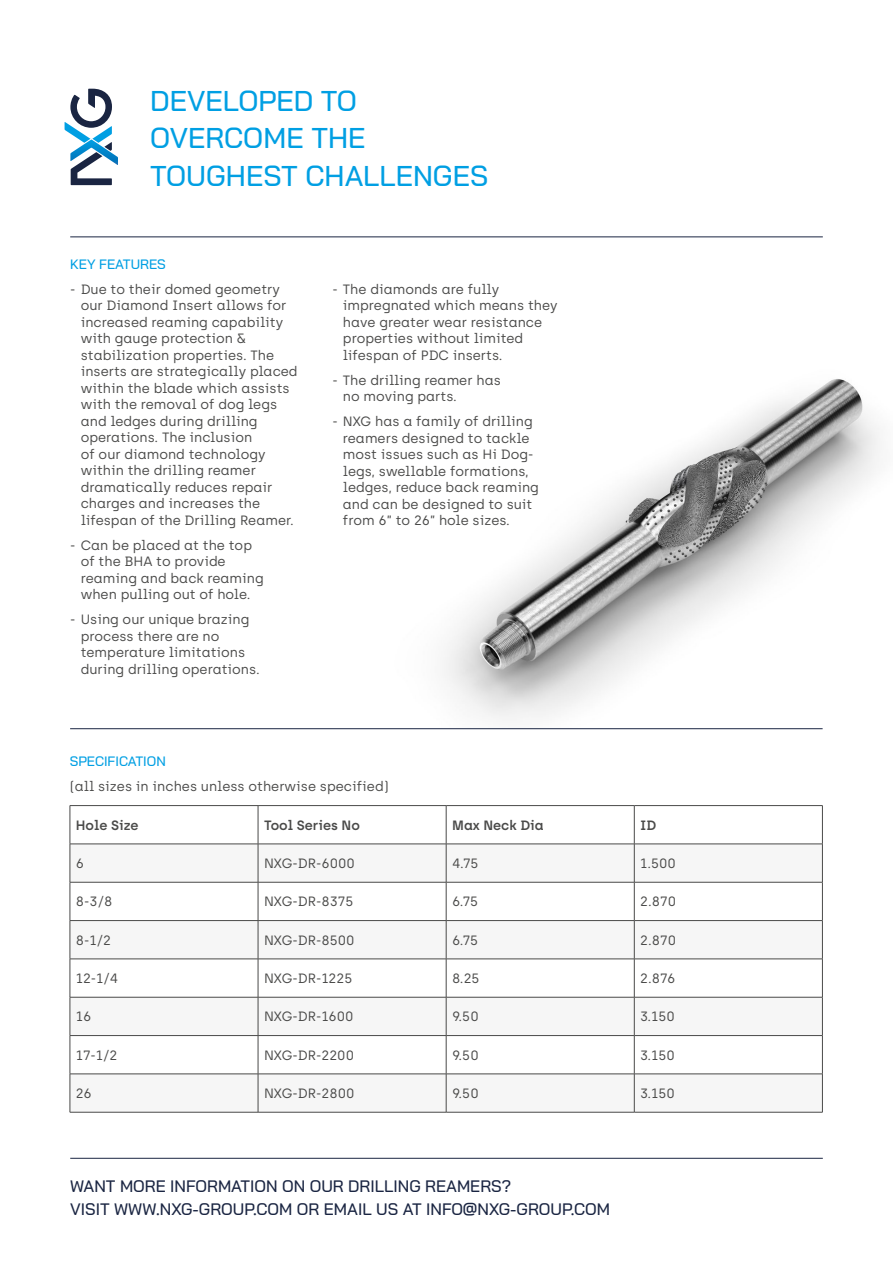
<style>
.page{position:relative;width:893px;height:1263px;background:#fff}
.page>*{position:absolute;margin:0;border:0;box-sizing:border-box;transform-origin:0 0}
.t1{font:500 28.5px "Bai Jamjuree";color:#009fe3}
.t2{font:500 16.5px "Bai Jamjuree";color:#1a2542}
.t3{font:13.5px/16.5px "Archia";color:#4a4a49}
.t4{font:600 13.5px "Archia";color:#4a4a49}
.t5{font:500 13.5px "Bai Jamjuree";color:#009fe3}
</style>
<div class="page">
<img style="left:444px;top:379px;width:436px;height:341px">
<svg style="left:71px;top:845px;width:751px;height:267px;fill:#f6f6f6"></svg>
<hr style="left:70px;top:805px;width:188px;height:1px;background:#4a4a49">
<hr style="left:70px;top:806px;width:1px;height:38px;background:#4a4a49">
<hr style="left:258px;top:805px;width:188px;height:1px;background:#4a4a49">
<hr style="left:258px;top:806px;width:1px;height:38px;background:#4a4a49">
<hr style="left:446px;top:805px;width:188px;height:1px;background:#4a4a49">
<hr style="left:446px;top:806px;width:1px;height:38px;background:#4a4a49">
<hr style="left:634px;top:805px;width:189px;height:1px;background:#4a4a49">
<hr style="left:634px;top:806px;width:1px;height:38px;background:#4a4a49">
<hr style="left:822px;top:806px;width:1px;height:38px;background:#4a4a49">
<hr style="left:70px;top:844px;width:188px;height:1px;background:#4a4a49">
<hr style="left:70px;top:844px;width:1px;height:38px;background:#4a4a49">
<hr style="left:258px;top:844px;width:188px;height:1px;background:#4a4a49">
<hr style="left:258px;top:844px;width:1px;height:38px;background:#4a4a49">
<hr style="left:446px;top:844px;width:188px;height:1px;background:#4a4a49">
<hr style="left:446px;top:844px;width:1px;height:38px;background:#4a4a49">
<hr style="left:634px;top:844px;width:189px;height:1px;background:#4a4a49">
<hr style="left:634px;top:844px;width:1px;height:38px;background:#4a4a49">
<hr style="left:822px;top:844px;width:1px;height:38px;background:#4a4a49">
<hr style="left:70px;top:882px;width:188px;height:1px;background:#4a4a49">
<hr style="left:70px;top:882px;width:1px;height:38px;background:#4a4a49">
<hr style="left:258px;top:882px;width:188px;height:1px;background:#4a4a49">
<hr style="left:258px;top:882px;width:1px;height:38px;background:#4a4a49">
<hr style="left:446px;top:882px;width:188px;height:1px;background:#4a4a49">
<hr style="left:446px;top:882px;width:1px;height:38px;background:#4a4a49">
<hr style="left:634px;top:882px;width:189px;height:1px;background:#4a4a49">
<hr style="left:634px;top:882px;width:1px;height:38px;background:#4a4a49">
<hr style="left:822px;top:882px;width:1px;height:38px;background:#4a4a49">
<hr style="left:70px;top:920px;width:188px;height:1px;background:#4a4a49">
<hr style="left:70px;top:921px;width:1px;height:38px;background:#4a4a49">
<hr style="left:258px;top:920px;width:188px;height:1px;background:#4a4a49">
<hr style="left:258px;top:921px;width:1px;height:38px;background:#4a4a49">
<hr style="left:446px;top:920px;width:188px;height:1px;background:#4a4a49">
<hr style="left:446px;top:921px;width:1px;height:38px;background:#4a4a49">
<hr style="left:634px;top:920px;width:189px;height:1px;background:#4a4a49">
<hr style="left:634px;top:921px;width:1px;height:38px;background:#4a4a49">
<hr style="left:822px;top:921px;width:1px;height:38px;background:#4a4a49">
<hr style="left:70px;top:959px;width:188px;height:1px;background:#4a4a49">
<hr style="left:70px;top:959px;width:1px;height:38px;background:#4a4a49">
<hr style="left:258px;top:959px;width:188px;height:1px;background:#4a4a49">
<hr style="left:258px;top:959px;width:1px;height:38px;background:#4a4a49">
<hr style="left:446px;top:959px;width:188px;height:1px;background:#4a4a49">
<hr style="left:446px;top:959px;width:1px;height:38px;background:#4a4a49">
<hr style="left:634px;top:959px;width:189px;height:1px;background:#4a4a49">
<hr style="left:634px;top:959px;width:1px;height:38px;background:#4a4a49">
<hr style="left:822px;top:959px;width:1px;height:38px;background:#4a4a49">
<hr style="left:70px;top:997px;width:188px;height:1px;background:#4a4a49">
<hr style="left:70px;top:997px;width:1px;height:38px;background:#4a4a49">
<hr style="left:258px;top:997px;width:188px;height:1px;background:#4a4a49">
<hr style="left:258px;top:997px;width:1px;height:38px;background:#4a4a49">
<hr style="left:446px;top:997px;width:188px;height:1px;background:#4a4a49">
<hr style="left:446px;top:997px;width:1px;height:38px;background:#4a4a49">
<hr style="left:634px;top:997px;width:189px;height:1px;background:#4a4a49">
<hr style="left:634px;top:997px;width:1px;height:38px;background:#4a4a49">
<hr style="left:822px;top:997px;width:1px;height:38px;background:#4a4a49">
<hr style="left:70px;top:1035px;width:188px;height:1px;background:#4a4a49">
<hr style="left:70px;top:1036px;width:1px;height:38px;background:#4a4a49">
<hr style="left:258px;top:1035px;width:188px;height:1px;background:#4a4a49">
<hr style="left:258px;top:1036px;width:1px;height:38px;background:#4a4a49">
<hr style="left:446px;top:1035px;width:188px;height:1px;background:#4a4a49">
<hr style="left:446px;top:1036px;width:1px;height:38px;background:#4a4a49">
<hr style="left:634px;top:1035px;width:189px;height:1px;background:#4a4a49">
<hr style="left:634px;top:1036px;width:1px;height:38px;background:#4a4a49">
<hr style="left:822px;top:1036px;width:1px;height:38px;background:#4a4a49">
<hr style="left:70px;top:1074px;width:188px;height:1px;background:#4a4a49">
<hr style="left:70px;top:1074px;width:1px;height:38px;background:#4a4a49">
<hr style="left:258px;top:1074px;width:188px;height:1px;background:#4a4a49">
<hr style="left:258px;top:1074px;width:1px;height:38px;background:#4a4a49">
<hr style="left:446px;top:1074px;width:188px;height:1px;background:#4a4a49">
<hr style="left:446px;top:1074px;width:1px;height:38px;background:#4a4a49">
<hr style="left:634px;top:1074px;width:189px;height:1px;background:#4a4a49">
<hr style="left:634px;top:1074px;width:1px;height:38px;background:#4a4a49">
<hr style="left:822px;top:1074px;width:1px;height:38px;background:#4a4a49">
<hr style="left:70px;top:1112px;width:188px;height:1px;background:#4a4a49">
<hr style="left:258px;top:1112px;width:188px;height:1px;background:#4a4a49">
<hr style="left:446px;top:1112px;width:188px;height:1px;background:#4a4a49">
<hr style="left:634px;top:1112px;width:189px;height:1px;background:#4a4a49">
<svg style="left:65px;top:89px;width:53px;height:96px"></svg>
<hr style="left:70px;top:1158px;width:753px;height:1px;background:#1a2542">
<hr style="left:70px;top:728px;width:753px;height:1px;background:#1a2542">
<hr style="left:70px;top:237px;width:753px;height:1px;background:#1a2542">
<p class="t1" style="left:150px;top:84px;width:208px">DEVELOPED TO</p>
<p class="t1" style="left:150px;top:122px;width:217px">OVERCOME THE</p>
<p class="t1" style="left:150px;top:159px;width:339px">TOUGHEST CHALLENGES</p>
<p class="t5" style="left:70px;top:256px;width:97px">KEY FEATURES</p>
<p class="t3" style="left:81px;top:281px;width:218px;text-indent:-10px">- Due to their domed geometry our Diamond Insert allows for increased reaming capability with gauge protection &amp; stabilization properties. The inserts are strategically placed within the blade which assists with the removal of dog legs and ledges during drilling operations. The inclusion<br>of our diamond technology within the drilling reamer dramatically reduces repair charges and increases the lifespan of the Drilling Reamer.</p>
<p class="t3" style="left:81px;top:537px;width:185px;text-indent:-10px">- Can be placed at the top of the BHA to provide reaming and back reaming when pulling out of hole.</p>
<p class="t3" style="left:81px;top:611px;width:180px;text-indent:-10px">- Using our unique brazing process there are no temperature limitations during drilling operations.</p>
<p class="t3" style="left:343px;top:281px;width:216px;text-indent:-10px">- The diamonds are fully impregnated which means they have greater wear resistance properties without limited lifespan of PDC inserts.</p>
<p class="t3" style="left:343px;top:372px;width:159px;text-indent:-10px">- The drilling reamer has no moving parts.</p>
<p class="t3" style="left:343px;top:413px;width:198px;text-indent:-10px">- NXG has a family of drilling reamers designed to tackle most issues such as Hi Dog&shy;legs, swellable formations, ledges, reduce back reaming and can be designed to suit from 6” to 26” hole sizes.</p>
<p class="t5" style="left:70px;top:753px;width:98px">SPECIFICATION</p>
<p class="t3" style="left:70px;top:778px;width:321px">(all sizes in inches unless otherwise specified)</p>
<p class="t4" style="left:76px;top:817px;width:64px">Hole Size</p>
<p class="t4" style="left:264px;top:817px;width:97px">Tool Series No</p>
<p class="t4" style="left:452px;top:817px;width:93px">Max Neck Dia</p>
<p class="t4" style="left:640px;top:817px;width:18px">ID</p>
<p class="t3" style="left:76px;top:855px;width:10px">6</p>
<p class="t3" style="left:264px;top:855px;width:92px">NXG-DR-6000</p>
<p class="t3" style="left:452px;top:855px;width:28px">4.75</p>
<p class="t3" style="left:640px;top:855px;width:37px">1.500</p>
<p class="t3" style="left:76px;top:893px;width:38px">8-3/8</p>
<p class="t3" style="left:264px;top:893px;width:91px">NXG-DR-8375</p>
<p class="t3" style="left:452px;top:893px;width:28px">6.75</p>
<p class="t3" style="left:640px;top:893px;width:37px">2.870</p>
<p class="t3" style="left:76px;top:932px;width:37px">8-1/2</p>
<p class="t3" style="left:264px;top:932px;width:92px">NXG-DR-8500</p>
<p class="t3" style="left:452px;top:932px;width:28px">6.75</p>
<p class="t3" style="left:640px;top:932px;width:37px">2.870</p>
<p class="t3" style="left:76px;top:970px;width:44px">12-1/4</p>
<p class="t3" style="left:264px;top:970px;width:90px">NXG-DR-1225</p>
<p class="t3" style="left:452px;top:970px;width:29px">8.25</p>
<p class="t3" style="left:640px;top:970px;width:37px">2.876</p>
<p class="t3" style="left:76px;top:1008px;width:17px">16</p>
<p class="t3" style="left:264px;top:1008px;width:91px">NXG-DR-1600</p>
<p class="t3" style="left:452px;top:1008px;width:28px">9.50</p>
<p class="t3" style="left:640px;top:1008px;width:36px">3.150</p>
<p class="t3" style="left:76px;top:1047px;width:43px">17-1/2</p>
<p class="t3" style="left:264px;top:1047px;width:92px">NXG-DR-2200</p>
<p class="t3" style="left:452px;top:1047px;width:28px">9.50</p>
<p class="t3" style="left:640px;top:1047px;width:36px">3.150</p>
<p class="t3" style="left:76px;top:1085px;width:17px">26</p>
<p class="t3" style="left:264px;top:1085px;width:92px">NXG-DR-2800</p>
<p class="t3" style="left:452px;top:1085px;width:28px">9.50</p>
<p class="t3" style="left:640px;top:1085px;width:36px">3.150</p>
<p class="t2" style="left:70px;top:1177px;width:442px">WANT MORE INFORMATION ON OUR DRILLING REAMERS?</p>
<p class="t2" style="left:70px;top:1199px;width:541px">VISIT WWW.NXG-GROUP.COM OR EMAIL US AT INFO@NXG-GROUP.COM</p>
</div>
